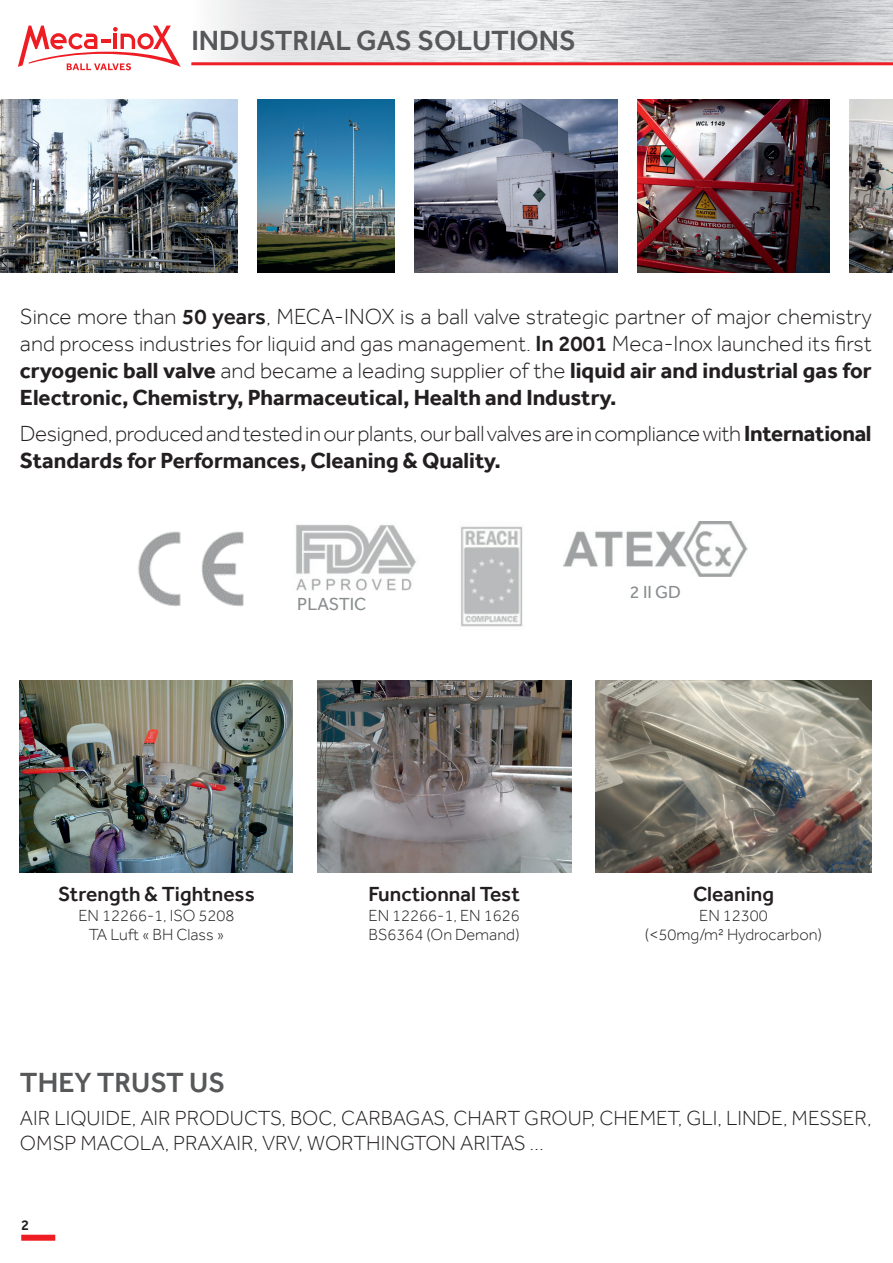
<style>
.page{position:relative;width:893px;height:1263px;background:#fff}
.page>*{position:absolute;margin:0;border:0;box-sizing:border-box;transform-origin:0 0}
.t1{font:500 28.5px "Effra";color:#57585a}
.t2{font:300 22.5px/27px "Effra";letter-spacing:-.015em;color:#231f20;text-align:justify}
.t3{font:300 21px/25.2px "Effra";color:#231f20}
.t4{font:500 21px "Effra";color:#231f20}
.t5{font:18px "Effra";color:#8a8e90}
.t6{font:300 16.5px/19.8px "Effra";color:#231f20;text-align:center}
.t7{font:500 15px "Effra";color:#231f20}
.s1{font-weight:500}
.s2{font-weight:700}
</style>
<div class="page">
<svg style="left:18px;top:26px;width:163px;height:44px"></svg>
<hr style="left:191px;top:62px;width:702px;height:3px;background:#ee2026">
<img style="left:0;top:99px;width:238px;height:173px">
<img style="left:257px;top:99px;width:137px;height:173px">
<img style="left:414px;top:99px;width:204px;height:173px">
<img style="left:637px;top:99px;width:193px;height:173px">
<img style="left:849px;top:99px;width:44px;height:173px">
<img style="left:20px;top:681px;width:273px;height:191px">
<img style="left:317px;top:681px;width:254px;height:191px">
<img style="left:595px;top:681px;width:277px;height:191px">
<img style="left:564px;top:521px;width:183px;height:55px">
<img style="left:138px;top:531px;width:106px;height:76px">
<img style="left:296px;top:524px;width:120px;height:67px">
<img style="left:461px;top:526px;width:62px;height:101px">
<div style="left:21px;top:1235px;width:34px;height:6px;background:#ee1d23"></div>
<p class="t1" style="left:191px;top:24px;width:386px">INDUSTRIAL GAS SOLUTIONS</p>
<p class="t2" style="left:20px;top:303px;width:853px">Since more than <span class="s1">50 years</span>, MECA-INOX is a ball valve strategic partner of major chemistry and process industries for liquid and gas management. <span class="s1">In 2001</span> Meca-Inox launched its first <span class="s2">cryogenic ball valve</span> and became a leading supplier of the <span class="s2">liquid air and industrial gas for Electronic, Chemistry, Pharmaceutical, Health and Industry.</span></p>
<p class="t2" style="left:20px;top:420px;width:853px">Designed, produced and tested in our plants, our ball valves are in compliance with <span class="s2">International<br>Standards for Performances, Cleaning &amp; Quality.</span></p>
<p class="t5" style="left:297px;top:593px;width:71px">PLASTIC</p>
<p class="t4" style="left:58px;top:881px;width:198px">Strength &amp; Tightness</p>
<p class="t6" style="left:78px;top:905px;width:158px">EN 12266-1, ISO 5208<br>TA Luft « BH Class »</p>
<p class="t4" style="left:368px;top:881px;width:153px">Functionnal Test</p>
<p class="t6" style="left:369px;top:905px;width:153px;text-align:left">EN 12266-1, EN 1626<br>BS6364 (On Demand)</p>
<p class="t5" style="left:630px;top:581px;width:53px">2 II GD</p>
<p class="t4" style="left:693px;top:881px;width:82px">Cleaning</p>
<p class="t6" style="left:645px;top:905px;width:179px">EN 12300<br>(&lt;50mg/m² Hydrocarbon)</p>
<p class="t1" style="left:20px;top:1065px;width:207px">THEY TRUST US</p>
<p class="t3" style="left:20px;top:1105px;width:853px">AIR LIQUIDE, AIR PRODUCTS, BOC, CARBAGAS, CHART GROUP, CHEMET, GLI, LINDE, MESSER,<br>OMSP MACOLA, PRAXAIR, VRV, WORTHINGTON ARITAS …</p>
<p class="t7" style="left:21px;top:1216px;width:10px">2</p>
</div>
